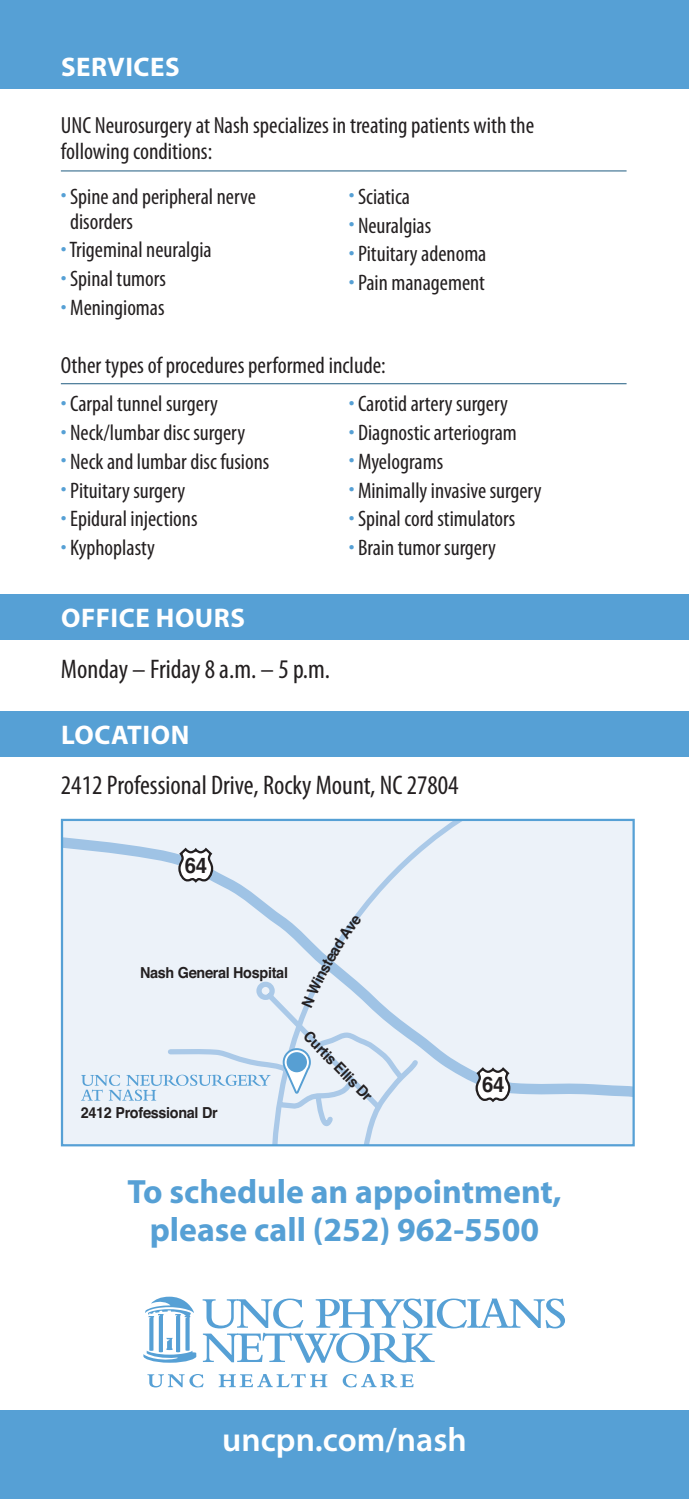
<style>
.page{position:relative;width:689px;height:1499px;background:#fff}
.page>*{position:absolute;margin:0;border:0;box-sizing:border-box;transform-origin:0 0}
.t1{font:700 33.75px/38.2px "Myriad Pro";color:#56a0d5;text-align:center}
.t2{font:600 33.75px "Myriad Pro";color:#fff}
.t3{font:condensed 27px "Myriad Pro";color:#231f20}
.t4{font:700 27px "Myriad Pro";letter-spacing:.02em;color:#fff}
.t5{font:condensed 23.4px/25.9px "Myriad Pro";color:#231f20}
.t6{font:condensed 22.5px/24.8px "Myriad Pro";color:#231f20}
.t7{font:700 21.38px "Helvetica";color:#231f20;scale:.95 1}
.t8{font:700 15.08px "Helvetica";letter-spacing:-.02em;color:#231f20;scale:.95 1}
.s1{color:#56a0d5}
</style>
<div class="page">
<div style="left:0;top:0;width:688px;height:88px;background:#56a0d5"></div>
<div style="left:0;top:594px;width:688px;height:45px;background:#56a0d5"></div>
<div style="left:0;top:711px;width:688px;height:45px;background:#56a0d5"></div>
<div style="left:64px;top:822px;width:567px;height:321px;background:#ecf2f9"></div>
<svg style="left:474px;top:1065px;width:37px;height:38px"></svg>
<svg style="left:177px;top:845px;width:37px;height:39px"></svg>
<svg style="left:282px;top:1048px;width:29px;height:45px"></svg>
<div style="left:286px;top:1052px;width:21px;height:20px;background:#579fd3;border-radius:50%"></div>
<svg style="left:81px;top:1074px;width:189px;height:27px;background:#d2e3f2"></svg>
<div style="left:61px;top:819px;width:573px;height:327px;border:2px solid #56a0d5"></div>
<svg style="left:143px;top:1296px;width:53px;height:66px"></svg>
<svg style="left:202px;top:1298px;width:363px;height:64px"></svg>
<svg style="left:147px;top:1374px;width:56px;height:13px"></svg>
<svg style="left:219px;top:1374px;width:108px;height:13px"></svg>
<svg style="left:342px;top:1374px;width:71px;height:13px"></svg>
<div style="left:0;top:1410px;width:688px;height:88px;background:#56a0d5"></div>
<hr style="left:61px;top:170px;width:565px;height:1px;background:#386e8f">
<hr style="left:61px;top:383px;width:565px;height:1px;background:#386e8f">
<svg style="left:301px;top:914px;width:61px;height:93px;background:#dae7f4"></svg>
<p class="t4" style="left:61px;top:52px;width:120px">SERVICES</p>
<p class="t5" style="left:61px;top:113px;width:475px">UNC Neurosurgery at Nash specializes in treating patients with the following conditions:</p>
<p class="t6" style="left:70px;top:184px;width:187px;text-indent:-9px"><span class="s1">•</span> Spine and peripheral nerve disorders</p>
<p class="t6" style="left:61px;top:238px;width:152px"><span class="s1">•</span>Trigeminal neuralgia</p>
<p class="t6" style="left:61px;top:267px;width:107px"><span class="s1">•</span> Spinal tumors</p>
<p class="t6" style="left:61px;top:296px;width:105px"><span class="s1">•</span> Meningiomas</p>
<p class="t6" style="left:348px;top:184px;width:63px"><span class="s1">•</span> Sciatica</p>
<p class="t6" style="left:348px;top:213px;width:84px"><span class="s1">•</span> Neuralgias</p>
<p class="t6" style="left:348px;top:242px;width:139px"><span class="s1">•</span> Pituitary adenoma</p>
<p class="t6" style="left:348px;top:271px;width:138px"><span class="s1">•</span> Pain management</p>
<p class="t5" style="left:61px;top:352px;width:326px">Other types of procedures performed include:</p>
<p class="t6" style="left:61px;top:392px;width:158px"><span class="s1">•</span> Carpal tunnel surgery</p>
<p class="t6" style="left:61px;top:420px;width:186px"><span class="s1">•</span> Neck/lumbar disc surgery</p>
<p class="t6" style="left:61px;top:449px;width:210px"><span class="s1">•</span> Neck and lumbar disc fusions</p>
<p class="t6" style="left:61px;top:478px;width:126px"><span class="s1">•</span> Pituitary surgery</p>
<p class="t6" style="left:61px;top:507px;width:138px"><span class="s1">•</span> Epidural injections</p>
<p class="t6" style="left:61px;top:536px;width:96px"><span class="s1">•</span> Kyphoplasty</p>
<p class="t4" style="left:61px;top:603px;width:185px">OFFICE HOURS</p>
<p class="t3" style="left:61px;top:654px;width:271px">Monday – Friday 8 a.m. – 5 p.m.</p>
<p class="t4" style="left:61px;top:720px;width:130px">LOCATION</p>
<p class="t6" style="left:348px;top:392px;width:161px"><span class="s1">•</span> Carotid artery surgery</p>
<p class="t6" style="left:348px;top:420px;width:170px"><span class="s1">•</span> Diagnostic arteriogram</p>
<p class="t6" style="left:348px;top:449px;width:96px"><span class="s1">•</span> Myelograms</p>
<p class="t6" style="left:348px;top:478px;width:194px"><span class="s1">•</span> Minimally invasive surgery</p>
<p class="t6" style="left:348px;top:507px;width:168px"><span class="s1">•</span> Spinal cord stimulators</p>
<p class="t6" style="left:348px;top:536px;width:149px"><span class="s1">•</span> Brain tumor surgery</p>
<p class="t3" style="left:61px;top:771px;width:399px">2412 Professional Drive, Rocky Mount, NC 27804</p>
<p class="t7" style="left:185px;top:848px;width:25px">64</p>
<p class="t8" style="left:140px;top:960px;width:157px">Nash General Hospital</p>
<p class="t8" style="left:81px;top:1100px;width:146px">2412 Professional Dr</p>
<p class="t8" style="left:315px;top:1025px;width:97px;rotate:46deg">Curtis Ellis Dr</p>
<p class="t7" style="left:482px;top:1067px;width:25px">64</p>
<h1 class="t1" style="left:127px;top:1172px;width:435px">To schedule an appointment, please call (252) 962-5500</h1>
<h1 class="t2" style="left:222px;top:1420px;width:246px">uncpn.com/nash</h1>
</div>
